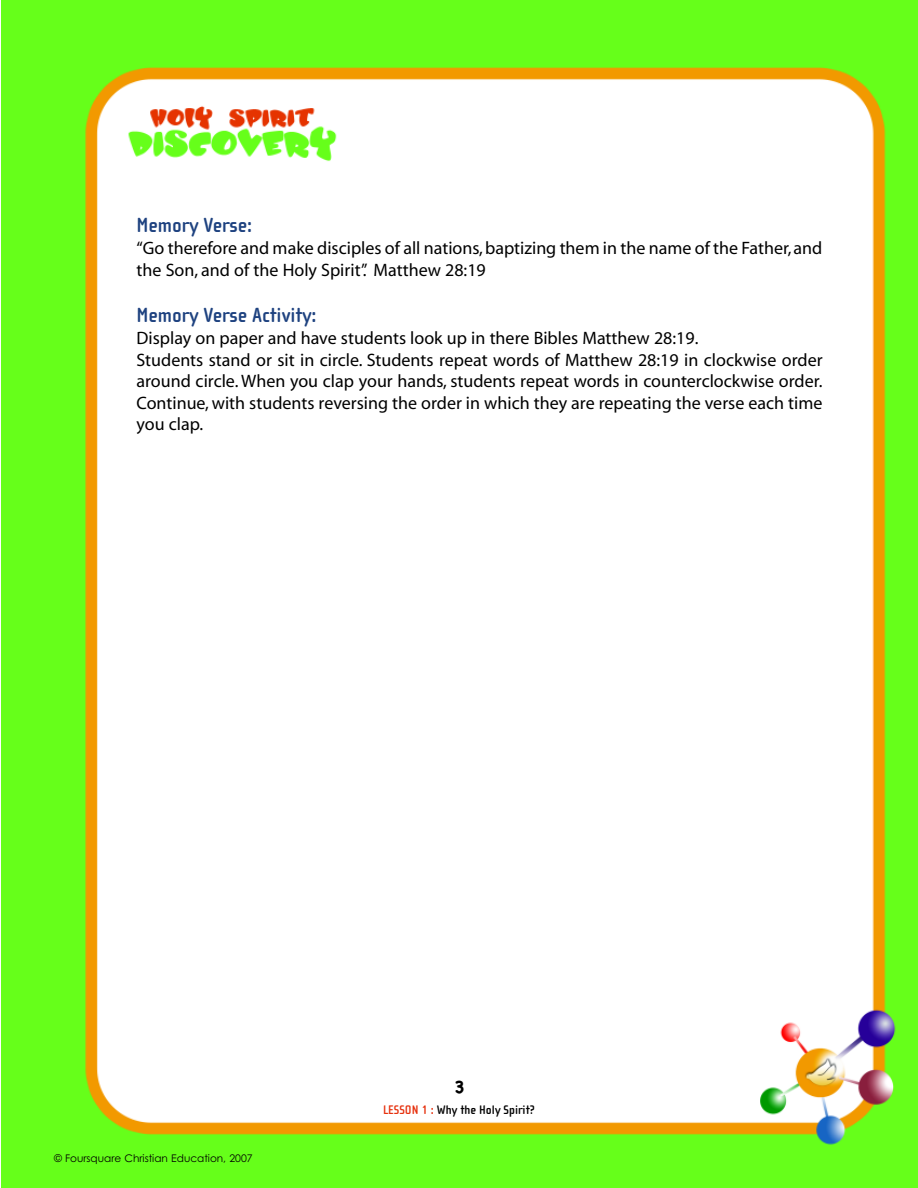
<style>
.page{position:relative;width:918px;height:1188px;background:#fff}
.page>*{position:absolute;margin:0;border:0;box-sizing:border-box;transform-origin:0 0}
.t1{font:700 21px "Cholla Sans";color:#1e4280}
.t2{font:18px/21.6px "Myriad";color:#000}
.t3{font:700 18px "Chalkboard";color:#000}
.t4{font:700 12.75px "Cholla Sans";color:#000}
.t5{font:10.5px "Century Gothic";color:#000}
.s1{color:#e6300d}
</style>
<div class="page">
<img style="left:1px;top:0;width:917px;height:1188px">
<p class="t1" style="left:137px;top:212px;width:117px">Memory Verse:</p>
<p class="t2" style="left:137px;top:239px;width:687px">“Go therefore and make disciples of all nations, baptizing them in the name of the Father, and the Son, and of the Holy Spirit”. Matthew 28:19</p>
<p class="t1" style="left:137px;top:302px;width:182px">Memory Verse Activity:</p>
<p class="t2" style="left:137px;top:329px;width:688px">Display on paper and have students look up in there Bibles Matthew 28:19.<br>Students stand or sit in circle. Students repeat words of Matthew 28:19 in clockwise order around circle. When you clap your hands, students repeat words in counterclockwise order.<br>Continue, with students reversing the order in which they are repeating the verse each time you clap.</p>
<p class="t3" style="left:454px;top:1076px;width:13px">3</p>
<p class="t5" style="left:54px;top:1152px;width:200px">© Foursquare Christian Education, 2007</p>
<p class="t4" style="left:383px;top:1102px;width:153px"><span class="s1">LESSON 1 :</span> Why the Holy Spirit?</p>
</div>
